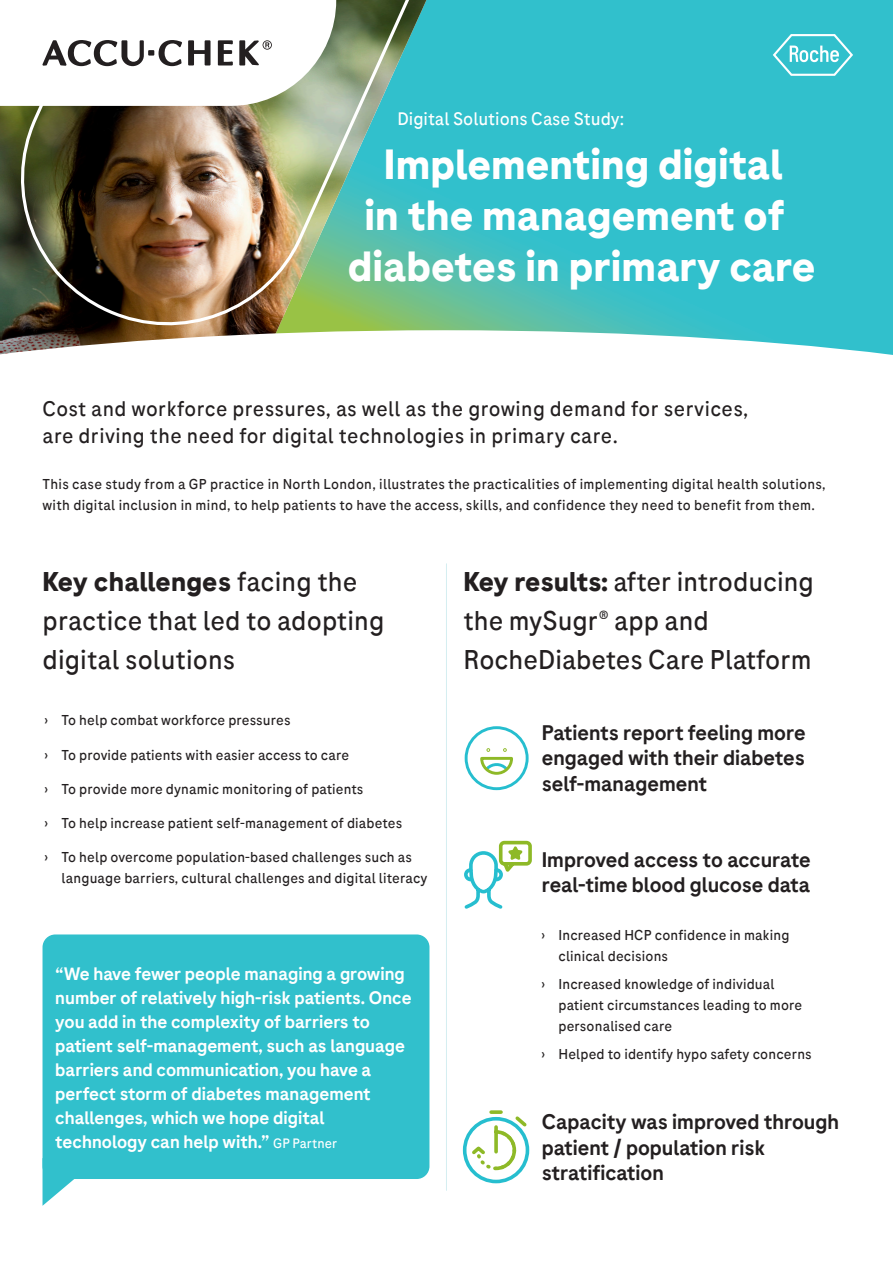
<style>
.page{position:relative;width:893px;height:1263px;background:#fff}
.page>*{position:absolute;margin:0;border:0;box-sizing:border-box;transform-origin:0 0}
.Title_Headline{font:700 42px/51px "Roche Sans";color:#fff;text-align:center}
.Article_Headline{font:27px/39px "Roche Sans";color:#231f20}
.Intro{font:27px/39px "Roche Sans";letter-spacing:.005em;color:#231f20}
.Copy_Headline_big{font:500 21px/25.5px "Roche Sans";color:#231f20}
.Main_Copy{font:21px/27px "Roche Sans";letter-spacing:.02em;color:#231f20}
.Copy_Headline_big-2{font:500 18px/24px "Roche Sans";color:#fff}
.Quotes{font:18px "Roche Sans";color:#fff}
.Main_Copy-2{font:14.25px/21.3px "Roche Sans";letter-spacing:.01em;color:#231f20}
.s1{font-weight:700}
.s2{font-weight:400;font-size:13.5px}
</style>
<div class="page">
<div style="left:264px;top:0;width:629px;height:364px;background:#31c0cc"></div>
<div style="left:43px;top:934px;width:386px;height:245px;background:#31c0cc;border-radius:13px"></div>
<svg style="left:43px;top:1170px;width:32px;height:36px"></svg>
<hr style="left:446px;top:563px;width:1px;height:628px;background:#d5eef1">
<svg style="left:773px;top:34px;width:80px;height:42px"></svg>
<img style="left:0;top:0;width:581px;height:330px">
<svg style="left:0;top:0;width:336px;height:106px"></svg>
<svg style="left:0;top:330px;width:893px;height:34px;fill:#fff"></svg>
<svg style="left:464px;top:840px;width:68px;height:69px"></svg>
<div style="left:463px;top:1117px;width:66px;height:66px;border:4px solid #26becf;border-radius:50%"></div>
<svg style="left:469px;top:1110px;width:61px;height:62px"></svg>
<svg style="left:464px;top:726px;width:65px;height:65px"></svg>
<p class="Quotes" style="left:397px;top:108px;width:228px">Digital Solutions Case Study:</p>
<p class="Title_Headline" style="left:348px;top:138px;width:469px">Implementing digital<br>in the management of diabetes in primary care</p>
<p class="Main_Copy" style="left:43px;top:395px;width:707px">Cost and workforce pressures, as well as the growing demand for services, are driving the need for digital technologies in primary care.</p>
<p class="Main_Copy-2" style="left:43px;top:473px;width:784px">This case study from a GP practice in North London, illustrates the practicalities of implementing digital health solutions, with digital inclusion in mind, to help patients to have the access, skills, and confidence they need to benefit from them.</p>
<p class="Intro" style="left:43px;top:561px;width:343px"><span class="s1">Key challenges</span> facing the practice that led to adopting digital solutions</p>
<p class="Main_Copy-2" style="left:45px;top:710px;width:247px">› To help combat workforce pressures</p>
<p class="Main_Copy-2" style="left:45px;top:744px;width:306px">› To provide patients with easier access to care</p>
<p class="Main_Copy-2" style="left:45px;top:778px;width:320px">› To provide more dynamic monitoring of patients</p>
<p class="Main_Copy-2" style="left:45px;top:812px;width:359px">› To help increase patient self-management of diabetes</p>
<p class="Main_Copy-2" style="left:62px;top:846px;width:367px;text-indent:-17px">› To help overcome population-based challenges such as language barriers, cultural challenges and digital literacy</p>
<p class="Copy_Headline_big-2" style="left:55px;top:961px;width:358px">“We have fewer people managing a growing number of relatively high-risk patients. Once you add in the complexity of barriers to patient self-management, such as language barriers and communication, you have a perfect storm of diabetes management challenges, which we hope digital technology can help with.” <span class="s2">GP Partner</span></p>
<p class="Article_Headline" style="left:463px;top:561px;width:352px"><span class="s1">Key results:</span> after introducing the mySugr® app and<br>RocheDiabetes Care Platform</p>
<p class="Copy_Headline_big" style="left:542px;top:719px;width:265px;text-align:justify">Patients report feeling more engaged with their diabetes self-management</p>
<p class="Copy_Headline_big" style="left:542px;top:847px;width:271px">Improved access to accurate real-time blood glucose data</p>
<p class="Main_Copy-2" style="left:558px;top:924px;width:232px;text-indent:-17px">› Increased HCP confidence in making clinical decisions</p>
<p class="Main_Copy-2" style="left:558px;top:973px;width:245px;text-indent:-17px">› Increased knowledge of individual patient circumstances leading to more personalised care</p>
<p class="Main_Copy-2" style="left:541px;top:1043px;width:272px">› Helped to identify hypo safety concerns</p>
<p class="Copy_Headline_big" style="left:542px;top:1109px;width:299px">Capacity was improved through patient / population risk stratification</p>
</div>
